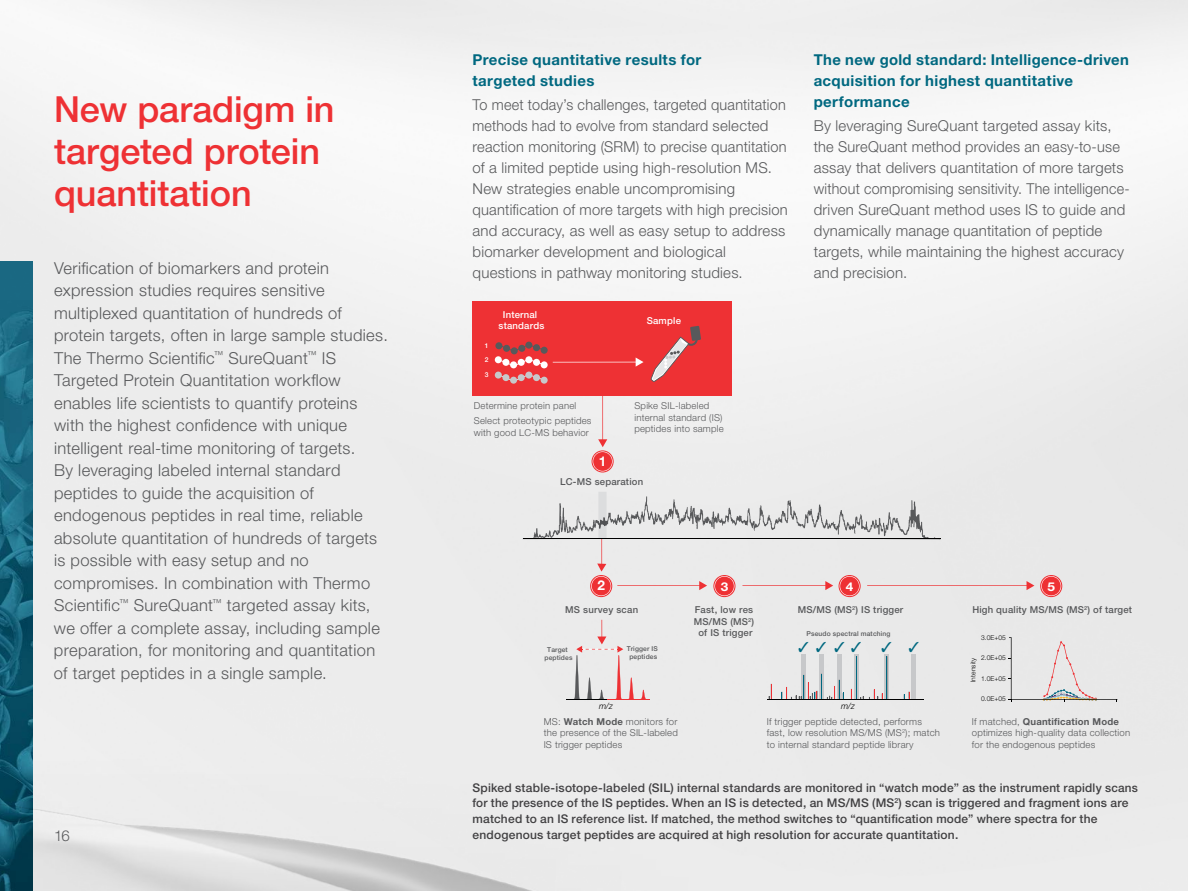
<style>
.page{position:relative;width:1188px;height:891px;background:#fff}
.page>*{position:absolute;margin:0;border:0;box-sizing:border-box;transform-origin:0 0}
.t1{font:500 36px/42px "Helvetica Neue LTW1 G";letter-spacing:-.005em;color:#ee3134}
.t2{font:300 16.5px/22.5px "Helvetica Neue LTW1 G";letter-spacing:.02em;color:#58595b}
.t3{font:300 15px/21px "Helvetica Neue LTW1 G";letter-spacing:.015em;color:#58595b;scale:.96 1}
.t4{font:300 15px/21px "Helvetica Neue LTW1 G";letter-spacing:.015em;color:#58595b}
.t5{font:700 15px/21px "Helvetica Neue LTW1 G";letter-spacing:.025em;color:#006880}
.t6{font:14.4px "Zapf Dingbats ITC";color:#006880}
.t7{font:700 13.5px "Helvetica Neue LT Std";color:#fff}
.t8{font:700 12.15px "Helvetica Neue LT Std";color:#fff;scale:1.11 1}
.t9{font:500 12px/15.8px "Helvetica Neue LTW1 G";letter-spacing:.02em;color:#414042}
.t10{font:300 9.6px/11.4px "Helvetica Neue LT Std";letter-spacing:.02em;color:#58595b}
.t11{font:500 9.6px/11.4px "Helvetica Neue LT Std";letter-spacing:.02em;color:#58595b;text-align:center}
.t12{font:500 9.6px/11.4px "Helvetica Neue LT Std";letter-spacing:.02em;color:#fff;text-align:center}
.t13{font:italic 300 8.55px "Helvetica Neue LT Std";color:#000}
.t14{font:500 6.75px/8.1px "Helvetica Neue LT Std";letter-spacing:.02em;color:#58595b;text-align:center}
.t15{font:300 6.75px "Helvetica Neue LT Std";letter-spacing:.01em;color:#000}
.t16{font:500 6.75px/14.4px "Helvetica Neue LT Std";color:#fff;text-align:justify}
.s1{font-weight:700}
</style>
<div class="page">
<img style="left:0;top:0;width:1188px;height:891px">
<img style="left:32px;top:727px;width:747px;height:164px">
<div style="left:472px;top:301px;width:260px;height:95px;background:#ee3134"></div>
<svg style="left:498px;top:359px;width:45px;height:7px"></svg>
<div style="left:495px;top:356px;width:7px;height:7px;background:#fff;border-radius:50%"></div>
<div style="left:502px;top:359px;width:7px;height:7px;background:#fff;border-radius:50%"></div>
<div style="left:510px;top:361px;width:7px;height:7px;background:#fff;border-radius:50%"></div>
<div style="left:518px;top:359px;width:7px;height:7px;background:#fff;border-radius:50%"></div>
<div style="left:525px;top:356px;width:7px;height:7px;background:#fff;border-radius:50%"></div>
<div style="left:533px;top:359px;width:7px;height:7px;background:#fff;border-radius:50%"></div>
<div style="left:541px;top:361px;width:7px;height:7px;background:#fff;border-radius:50%"></div>
<svg style="left:498px;top:344px;width:46px;height:8px"></svg>
<div style="left:495px;top:342px;width:7px;height:7px;background:#58595b;border-radius:50%"></div>
<div style="left:503px;top:345px;width:7px;height:7px;background:#58595b;border-radius:50%"></div>
<div style="left:511px;top:347px;width:7px;height:7px;background:#58595b;border-radius:50%"></div>
<div style="left:518px;top:345px;width:7px;height:7px;background:#58595b;border-radius:50%"></div>
<div style="left:525px;top:342px;width:7px;height:7px;background:#58595b;border-radius:50%"></div>
<div style="left:533px;top:344px;width:7px;height:7px;background:#58595b;border-radius:50%"></div>
<div style="left:541px;top:347px;width:7px;height:7px;background:#58595b;border-radius:50%"></div>
<svg style="left:503px;top:374px;width:41px;height:8px"></svg>
<div style="left:495px;top:372px;width:7px;height:7px;background:#c7c8ca;border-radius:50%"></div>
<div style="left:502px;top:374px;width:7px;height:7px;background:#c7c8ca;border-radius:50%"></div>
<div style="left:510px;top:377px;width:7px;height:7px;background:#c7c8ca;border-radius:50%"></div>
<div style="left:518px;top:374px;width:7px;height:7px;background:#c7c8ca;border-radius:50%"></div>
<div style="left:525px;top:372px;width:7px;height:7px;background:#c7c8ca;border-radius:50%"></div>
<div style="left:533px;top:374px;width:7px;height:7px;background:#c7c8ca;border-radius:50%"></div>
<div style="left:541px;top:377px;width:7px;height:7px;background:#c7c8ca;border-radius:50%"></div>
<svg style="left:592px;top:450px;width:22px;height:23px"></svg>
<hr style="left:912px;top:655px;width:4px;height:44px;background:#c7c8ca">
<svg style="left:885px;top:655px;width:4px;height:44px"></svg>
<hr style="left:854px;top:655px;width:4px;height:44px;background:#c7c8ca">
<hr style="left:837px;top:655px;width:4px;height:44px;background:#c7c8ca">
<hr style="left:820px;top:655px;width:4px;height:44px;background:#c7c8ca">
<hr style="left:802px;top:655px;width:4px;height:44px;background:#c7c8ca">
<hr style="left:566px;top:699px;width:42px;height:1px;background:#000">
<hr style="left:608px;top:699px;width:42px;height:1px;background:#ee3134">
<hr style="left:767px;top:699px;width:156px;height:1px;background:#000">
<svg style="left:769px;top:684px;width:3px;height:15px"></svg>
<hr style="left:856px;top:656px;width:1px;height:43px;background:#006880">
<hr style="left:887px;top:656px;width:1px;height:43px;background:#006880">
<svg style="left:782px;top:674px;width:62px;height:25px;background:#d1d1d2"></svg>
<svg style="left:904px;top:692px;width:6px;height:7px"></svg>
<svg style="left:861px;top:690px;width:22px;height:9px"></svg>
<svg style="left:651px;top:326px;width:50px;height:56px"></svg>
<hr style="left:553px;top:362px;width:84px;height:1px;background:#fff">
<svg style="left:636px;top:358px;width:8px;height:9px"></svg>
<svg style="left:573px;top:620px;width:74px;height:80px;background:#e4dada"></svg>
<hr style="left:602px;top:389px;width:1px;height:52px;background:#ee3134">
<svg style="left:593px;top:439px;width:20px;height:32px"></svg>
<hr style="left:867px;top:585px;width:161px;height:1px;background:#ee3134">
<svg style="left:1027px;top:581px;width:7px;height:9px"></svg>
<svg style="left:1040px;top:575px;width:22px;height:22px"></svg>
<svg style="left:1041px;top:576px;width:20px;height:20px"></svg>
<svg style="left:1009px;top:637px;width:109px;height:65px;background:#e1dede"></svg>
<svg style="left:523px;top:492px;width:418px;height:104px;background:#e0dbdb"></svg>
<hr style="left:523px;top:539px;width:418px;height:1px;background:#000">
<img style="left:0;top:262px;width:32px;height:629px">
<svg style="left:882px;top:642px;width:37px;height:10px"></svg>
<h1 class="t1" style="left:54px;top:88px;width:282px">New paradigm in targeted protein quantitation</h1>
<p class="t2" style="left:54px;top:256px;width:336px">Verification of biomarkers and protein expression studies requires sensitive multiplexed quantitation of hundreds of protein targets, often in large sample studies.<br>The Thermo Scientific<sup>™</sup> SureQuant<sup>™</sup> IS Targeted Protein Quantitation workflow enables life scientists to quantify proteins with the highest confidence with unique intelligent real-time monitoring of targets.<br>By leveraging labeled internal standard peptides to guide the acquisition of endogenous peptides in real time, reliable absolute quantitation of hundreds of targets is possible with easy setup and no compromises. In combination with Thermo Scientific<sup>™</sup> SureQuant<sup>™</sup> targeted assay kits, we offer a complete assay, including sample preparation, for monitoring and quantitation of target peptides in a single sample.</p>
<p class="t4" style="left:54px;top:825px;width:17px">16</p>
<p class="t5" style="left:472px;top:49px;width:230px">Precise quantitative results for targeted studies</p>
<p class="t3" style="left:472px;top:94px;width:330px">To meet today’s challenges, targeted quantitation methods had to evolve from standard selected reaction monitoring (SRM) to precise quantitation of a limited peptide using high-resolution MS.<br>New strategies enable uncompromising quantification of more targets with high precision and accuracy, as well as easy setup to address biomarker development and biological questions in pathway monitoring studies.</p>
<p class="t16" style="left:485px;top:338px;width:5px">1<br>2<br>3</p>
<p class="t12" style="left:499px;top:308px;width:47px">Internal standards</p>
<p class="t12" style="left:647px;top:315px;width:36px">Sample</p>
<p class="t10" style="left:474px;top:398px;width:119px;line-height:15.3px">Determine protein panel<br>Select proteotypic peptides</p>
<p class="t10" style="left:474px;top:427px;width:117px">with good LC-MS behavior</p>
<p class="t7" style="left:599px;top:452px;width:9px">1</p>
<p class="t10" style="left:634px;top:400px;width:91px">Spike SIL-labeled internal standard (IS) peptides into sample</p>
<p class="t11" style="left:560px;top:476px;width:85px">LC-MS separation</p>
<p class="t5" style="left:814px;top:49px;width:317px">The new gold standard: Intelligence-driven acquisition for highest quantitative performance</p>
<p class="t4" style="left:814px;top:115px;width:317px">By leveraging SureQuant targeted assay kits, the SureQuant method provides an easy-to-use assay that delivers quantitation of more targets without compromising sensitivity. The intelligence&shy;driven SureQuant method uses IS to guide and dynamically manage quantitation of peptide targets, while maintaining the highest accuracy and precision.</p>
<p class="t7" style="left:598px;top:577px;width:9px">2</p>
<p class="t8" style="left:721px;top:579px;width:8px">3</p>
<p class="t8" style="left:846px;top:579px;width:8px">4</p>
<p class="t8" style="left:1048px;top:579px;width:8px">5</p>
<p class="t11" style="left:565px;top:604px;width:74px">MS survey scan</p>
<p class="t14" style="left:545px;top:645px;width:29px">Target peptides</p>
<p class="t14" style="left:627px;top:644px;width:33px">Trigger IS peptides</p>
<p class="t11" style="left:694px;top:604px;width:62px">Fast, low res<br>MS/MS (MS<sup>2</sup>) of IS trigger</p>
<p class="t11" style="left:798px;top:604px;width:107px">MS/MS (MS<sup>2</sup>) IS trigger</p>
<p class="t14" style="left:807px;top:629px;width:85px">Pseudo spectral matching</p>
<p class="t6" style="left:798px;top:640px;width:65px">✓✓✓✓</p>
<p class="t11" style="left:972px;top:604px;width:161px">High quality MS/MS (MS<sup>2</sup>) of target</p>
<p class="t15" style="left:981px;top:634px;width:26px">3.0E+05</p>
<p class="t15" style="left:981px;top:654px;width:26px">2.0E+05</p>
<p class="t15" style="left:981px;top:674px;width:26px">1.0E+05</p>
<p class="t15" style="left:981px;top:694px;width:26px">0.0E+05</p>
<p class="t15" style="left:969px;top:682px;width:26px;rotate:-90deg">Intensity</p>
<p class="t13" style="left:599px;top:701px;width:15px">m/z</p>
<p class="t13" style="left:841px;top:701px;width:15px">m/z</p>
<p class="t10" style="left:544px;top:716px;width:136px;text-align:justify">MS: <span class="s1">Watch Mode</span> monitors for the presence of the SIL-labeled IS trigger peptides</p>
<p class="t10" style="left:767px;top:716px;width:175px">If trigger peptide detected, performs fast, low resolution MS/MS (MS<sup>2</sup>); match to internal standard peptide library</p>
<p class="t10" style="left:972px;top:716px;width:160px">If matched, <span class="s1">Quantification Mode </span>optimizes high-quality data collection for the endogenous peptides</p>
<p class="t9" style="left:472px;top:779px;width:667px">Spiked stable-isotope-labeled (SIL) internal standards are monitored in “watch mode” as the instrument rapidly scans for the presence of the IS peptides. When an IS is detected, an MS/MS (MS<sup>2</sup>) scan is triggered and fragment ions are matched to an IS reference list. If matched, the method switches to “quantification mode” where spectra for the endogenous target peptides are acquired at high resolution for accurate quantitation.</p>
</div>
